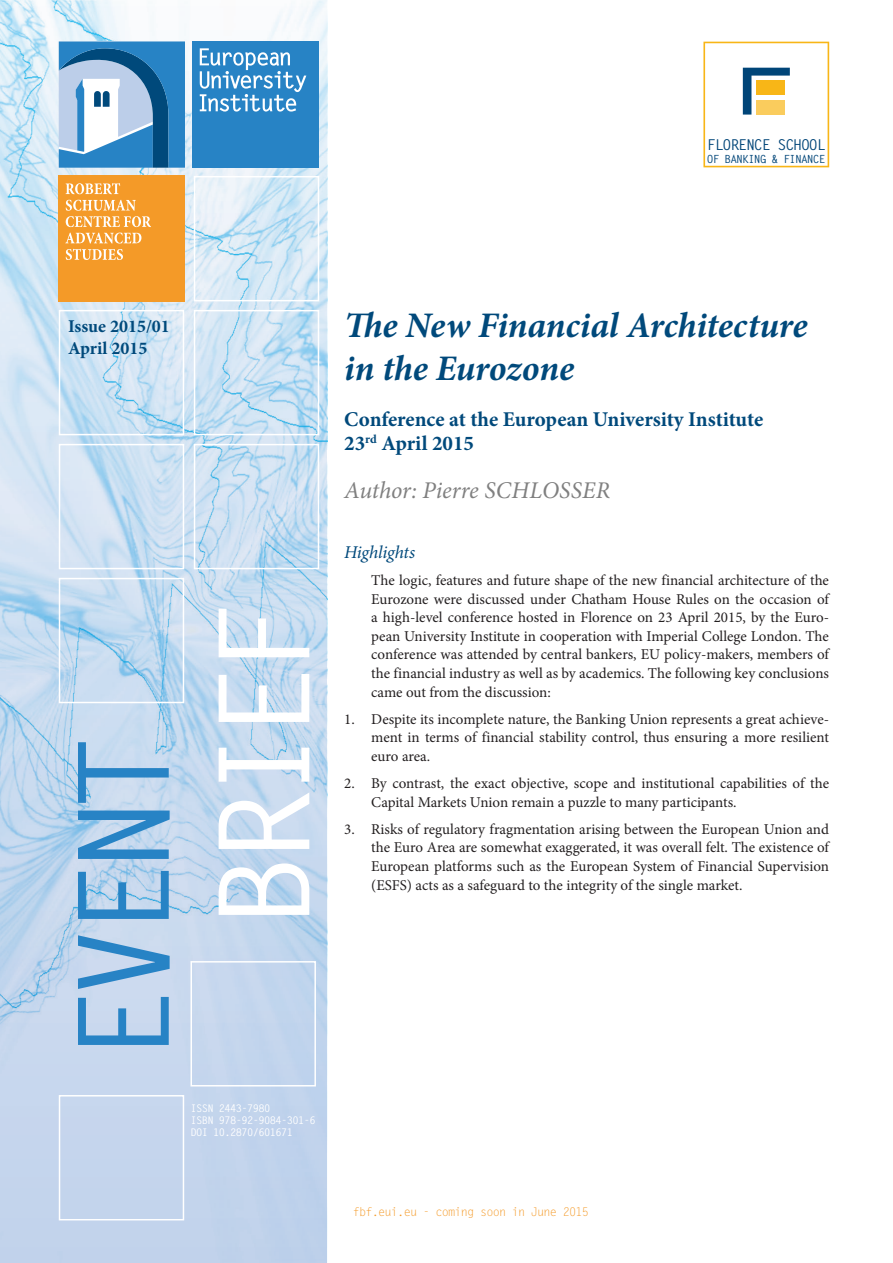
<style>
.page{position:relative;width:893px;height:1263px;background:#fff}
.page>*{position:absolute;margin:0;border:0;box-sizing:border-box;transform-origin:0 0}
.t1{font:700 126px "Letter Gothic Std";letter-spacing:-.1em;color:#2783c5}
.t2{font:700 126px "Letter Gothic Std";letter-spacing:-.1em;color:#fff}
.PB_Title{font:italic 700 36px/43.2px "Minion Pro";letter-spacing:-.005em;color:#00497b}
.Authors{font:italic 24px "Minion Pro";color:#808080}
.Header_1{font:700 21px/24px "Minion Pro";letter-spacing:-.005em;color:#00497b}
.t3{font:700 18px "Minion Pro";color:#00497b}
.Higlights_title{font:italic 18px "Minion Pro";letter-spacing:-.01em;color:#00497b}
.highlights_body_list{font:15px/18.6px "Minion Pro";letter-spacing:-.005em;color:#231f20;text-align:justify}
.t4{font:700 15px "Letter Gothic Std";letter-spacing:-.075em;color:#004578}
.t5{font:12px "Letter Gothic Std";letter-spacing:-.07em;color:#f49a28}
.t6{font:700 11.25px "Letter Gothic Std";letter-spacing:-.075em;color:#004578}
.Highlights{font:700 10.5px "Letter Gothic Std";letter-spacing:-.06em;color:#fff}
</style>
<div class="page">
<svg style="left:0;top:0;width:326px;height:1263px;background:#c7dcf0"></svg>
<div style="left:192px;top:41px;width:127px;height:127px;background:#2783c5"></div>
<svg style="left:200px;top:48px;width:106px;height:64px"></svg>
<svg style="left:59px;top:41px;width:126px;height:127px;background:#669eca"></svg>
<div style="left:59px;top:175px;width:126px;height:126px;background:#f49a28"></div>
<svg style="left:65px;top:233px;width:76px;height:27px"></svg>
<svg style="left:66px;top:200px;width:85px;height:27px"></svg>
<svg style="left:66px;top:183px;width:54px;height:11px"></svg>
<svg style="left:703px;top:42px;width:126px;height:125px"></svg>
<div style="left:194px;top:310px;width:125px;height:125px;border:2px solid #fff"></div>
<div style="left:59px;top:444px;width:125px;height:125px;border:2px solid #fff"></div>
<div style="left:194px;top:444px;width:125px;height:125px;border:2px solid #fff"></div>
<div style="left:59px;top:578px;width:125px;height:125px;border:2px solid #fff"></div>
<div style="left:190px;top:961px;width:126px;height:125px;border:2px solid #fff"></div>
<div style="left:59px;top:310px;width:125px;height:125px;border:2px solid #fff"></div>
<div style="left:59px;top:1095px;width:125px;height:125px;border:2px solid #fff"></div>
<div style="left:194px;top:176px;width:125px;height:125px;border:2px solid #fff"></div>
<p class="t4" style="left:707px;top:135px;width:120px">FLORENCE SCHOOL</p>
<p class="t6" style="left:707px;top:152px;width:120px">OF BANKING &amp; FINANCE</p>
<p class="t3" style="left:68px;top:314px;width:103px">Issue 2015/01</p>
<p class="t3" style="left:68px;top:336px;width:81px">April 2015</p>
<h1 class="t1" style="left:46px;top:1062px;width:329px;rotate:-90deg">EVENT</h1>
<h1 class="t2" style="left:187px;top:928px;width:329px;rotate:-90deg">BRIEF</h1>
<p class="Highlights" style="left:190px;top:1102px;width:82px">ISSN 2443-7980</p>
<p class="Highlights" style="left:190px;top:1114px;width:127px">ISBN 978-92-9084-301-6</p>
<p class="Highlights" style="left:190px;top:1126px;width:104px">DOI 10.2870/601671</p>
<p class="PB_Title" style="left:344px;top:303px;width:465px">The New Financial Architecture in the Eurozone</p>
<p class="Header_1" style="left:344px;top:407px;width:420px">Conference at the European University Institute<br>23<sup>rd</sup> April 2015</p>
<p class="Authors" style="left:344px;top:474px;width:267px">Author: Pierre SCHLOSSER</p>
<p class="Higlights_title" style="left:344px;top:540px;width:72px">Highlights</p>
<p class="highlights_body_list" style="left:371px;top:571px;width:459px">The logic, features and future shape of the new financial architecture of the Eurozone were discussed under Chatham House Rules on the occasion of a high-level conference hosted in Florence on 23 April 2015, by the Euro&shy;pean University Institute in cooperation with Imperial College London. The conference was attended by central bankers, EU policy-makers, members of the financial industry as well as by academics. The following key conclusions came out from the discussion:</p>
<p class="highlights_body_list" style="left:371px;top:710px;width:459px;text-indent:-27px">1. Despite its incomplete nature, the Banking Union represents a great achieve&shy;ment in terms of financial stability control, thus ensuring a more resilient euro area.</p>
<p class="highlights_body_list" style="left:371px;top:774px;width:459px;text-indent:-27px">2. By contrast, the exact objective, scope and institutional capabilities of the<br>Capital Markets Union remain a puzzle to many participants.</p>
<p class="highlights_body_list" style="left:371px;top:820px;width:459px;text-indent:-27px">3. Risks of regulatory fragmentation arising between the European Union and the Euro Area are somewhat exaggerated, it was overall felt. The existence of European platforms such as the European System of Financial Supervision (ESFS) acts as a safeguard to the integrity of the single market.</p>
<p class="t5" style="left:353px;top:1205px;width:238px">fbf.eui.eu - coming soon in June 2015</p>
</div>
